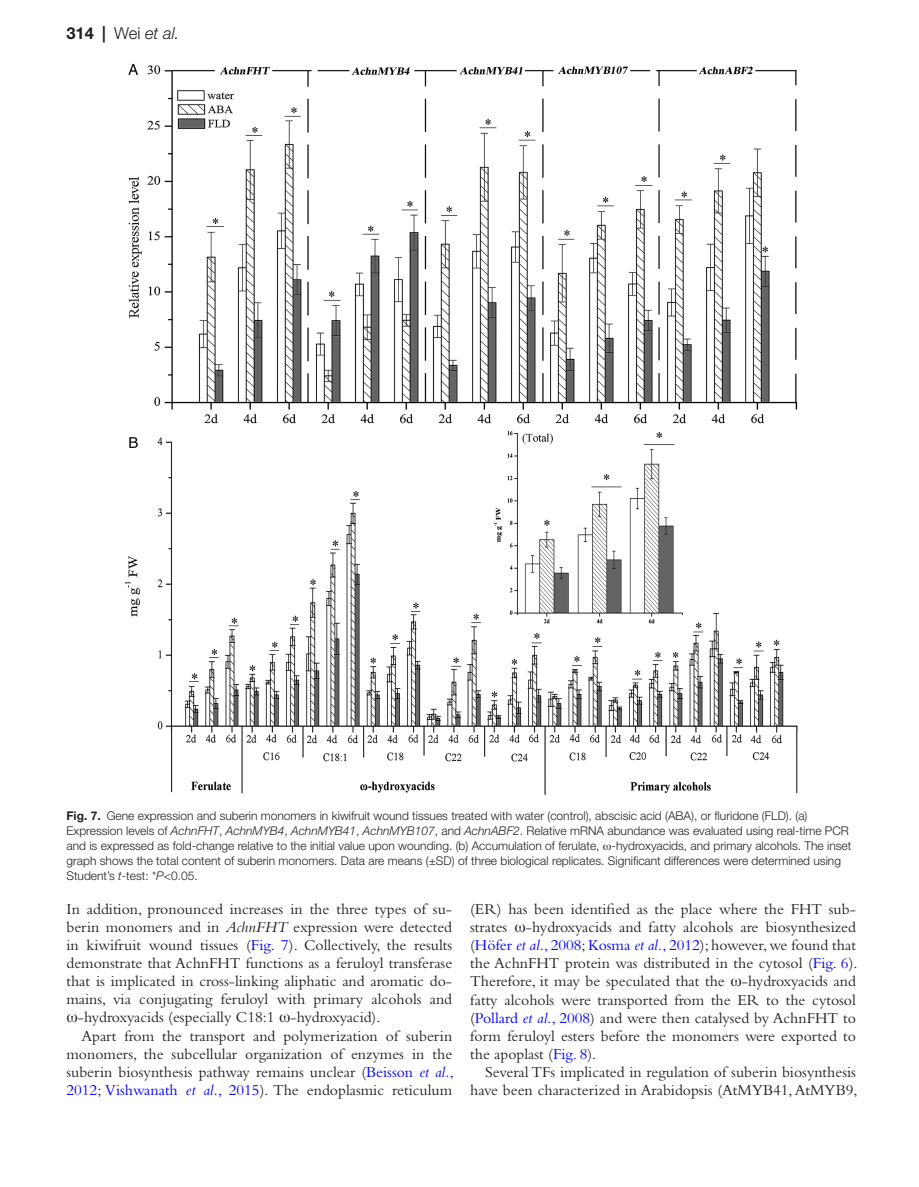
<style>
.page{position:relative;width:919px;height:1187px;background:#fff}
.page>*{position:absolute;margin:0;border:0;box-sizing:border-box;transform-origin:0 0}
.t1{font:italic 300 16.5px "Helvetica Neue LT Std";color:#231f20}
.t2{font:15.75px/18px "Bembo Std";color:#231f20;text-align:justify}
.t3{font:300 12px/15px "Helvetica Neue LT Std";color:#231f20}
.s1{font-weight:700;font-style:normal}
.s2{font-style:normal}
.s3{font-weight:700}
.s4{font-style:italic}
.s5{font-family:"Gandhari Unicode";font-weight:400}
.s6{color:#00f}
.s7{font-family:"Gandhari Unicode"}
.s8{font-style:italic;color:#00f}
</style>
<div class="page">
<img style="left:125px;top:63px;width:673px;height:732px">
<p class="t1" style="left:66px;top:23px;width:114px"><span class="s1">314 |</span> <span class="s2">Wei</span> et al.</p>
<p class="t3" style="left:66px;top:808px;width:786px"><span class="s3">Fig. 7.</span> Gene expression and suberin monomers in kiwifruit wound tissues treated with water (control), abscisic acid (ABA), or fluridone (FLD). (a)<br>Expression levels of <span class="s4">AchnFHT</span>, <span class="s4">AchnMYB4</span>, <span class="s4">AchnMYB41</span>, <span class="s4">AchnMYB107</span>, and <span class="s4">AchnABF2</span>. Relative mRNA abundance was evaluated using real-time PCR and is expressed as fold-change relative to the initial value upon wounding. (b) Accumulation of ferulate, <span class="s5">ω</span>-hydroxyacids, and primary alcohols. The inset graph shows the total content of suberin monomers. Data are means (±SD) of three biological replicates. Significant differences were determined using Student’s <span class="s4">t</span>-test: *<span class="s4">P</span>&lt;0.05.</p>
<p class="t2" style="left:66px;top:900px;width:387px">In addition, pronounced increases in the three types of su&shy;berin monomers and in <span class="s4">AchnFHT</span> expression were detected in kiwifruit wound tissues (<span class="s6">Fig. 7</span>). Collectively, the results demonstrate that AchnFHT functions as a feruloyl transferase that is implicated in cross-linking aliphatic and aromatic do&shy;mains, via conjugating feruloyl with primary alcohols and <span class="s7">ω</span>-hydroxyacids (especially C18:1 <span class="s7">ω</span>-hydroxyacid).</p>
<p class="t2" style="left:66px;top:1026px;width:389px;text-indent:15px">Apart from the transport and polymerization of suberin monomers, the subcellular organization of enzymes in the suberin biosynthesis pathway remains unclear (<span class="s6">Beisson</span> <span class="s8">et al.</span><span class="s6">, 2012</span>; <span class="s6">Vishwanath</span> <span class="s8">et al.</span><span class="s6">, 2015</span>). The endoplasmic reticulum</p>
<p class="t2" style="left:470px;top:900px;width:389px">(ER) has been identified as the place where the FHT sub&shy;strates <span class="s7">ω</span>-hydroxyacids and fatty alcohols are biosynthesized (<span class="s6">Höfer</span> <span class="s8">et al.</span><span class="s6">, 2008</span>; <span class="s6">Kosma</span> <span class="s8">et al.</span><span class="s6">, 2012</span>); however, we found that the AchnFHT protein was distributed in the cytosol (<span class="s6">Fig. 6</span>).<br>Therefore, it may be speculated that the <span class="s7">ω</span>-hydroxyacids and fatty alcohols were transported from the ER to the cytosol (<span class="s6">Pollard</span> <span class="s8">et al.</span><span class="s6">, 2008</span>) and were then catalysed by AchnFHT to form feruloyl esters before the monomers were exported to the apoplast (<span class="s6">Fig. 8</span>).</p>
<p class="t2" style="left:470px;top:1062px;width:389px;text-align:right">Several TFs implicated in regulation of suberin biosynthesis have been characterized in Arabidopsis (AtMYB41, AtMYB9,</p>
</div>
